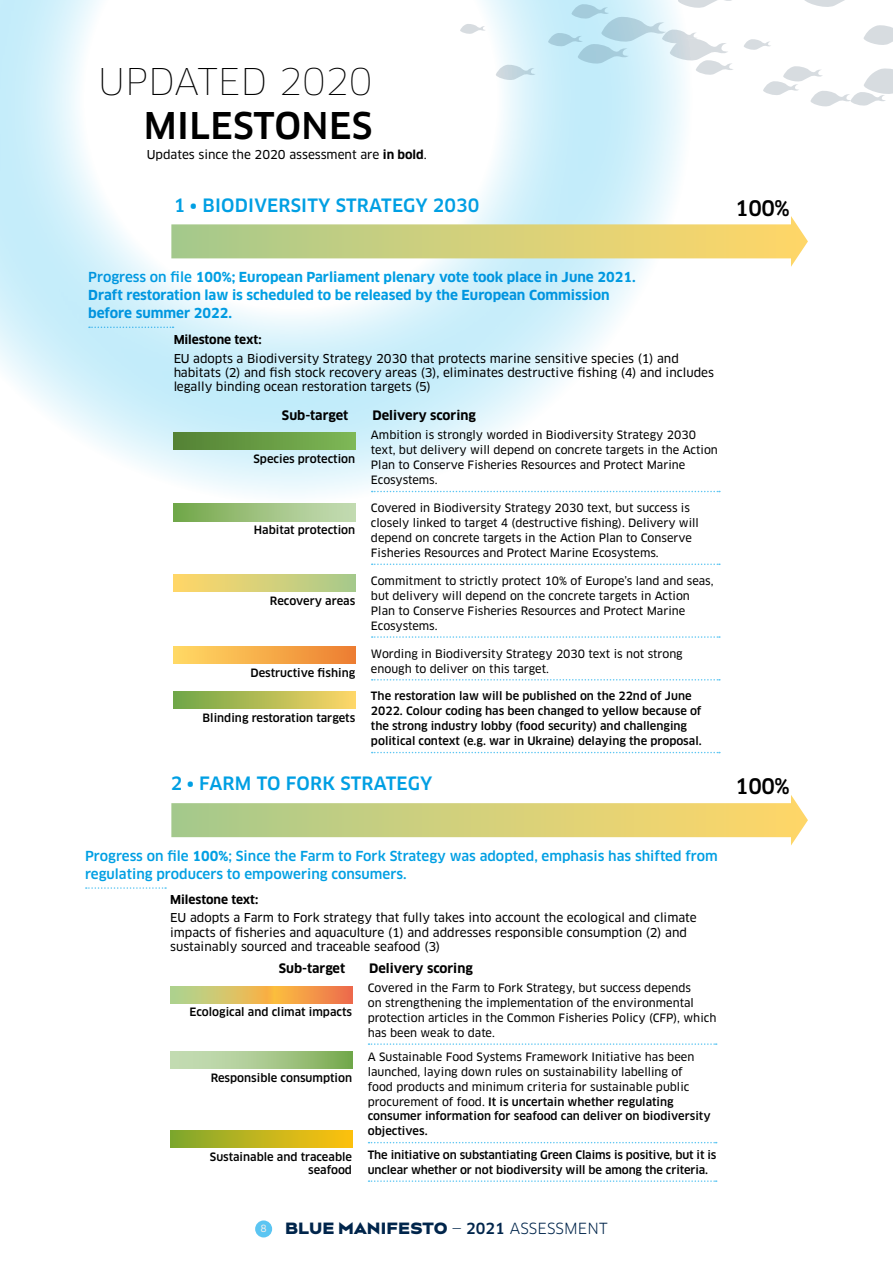
<style>
.page{position:relative;width:893px;height:1263px;background:#fff}
.page>*{position:absolute;margin:0;border:0;box-sizing:border-box;transform-origin:0 0}
.t1{font:100 36px "Clan OT";letter-spacing:-.01em;color:#000}
.t2{font:500 36px "Clan OT";letter-spacing:.01em;color:#000}
.t3{font:500 21px "Clan OT";letter-spacing:-.02em;color:#000}
.t4{font:500 18px "Clan OT";letter-spacing:.01em;color:#009fe3}
.t5{font:900 15px "Bw Aleta No 10 DEMO";letter-spacing:.01em;color:#00254b}
.t6{font:700 13.5px/18px "Clan OT";color:#009fe3}
.t7{font:500 13.5px/18px "Clan OT";color:#009fe3}
.t8{font:700 12.75px "Clan OT";color:#000}
.t9{font:12px/14.4px "Clan OT News";color:#000}
.t10{font:700 12px "Clan OT";color:#000}
.t11{font:11.25px/15px "Clan OT News";color:#000}
.t12{font:500 11.25px/15px "Clan OT";color:#000}
.s1{font-family:"Clan OT";font-weight:700}
.s2{font-weight:500}
.s3{font-weight:700}
.s4{font-family:"Clan OT News";font-weight:400}
.s5{font-family:"Clan OT News";font-weight:400;font-size:9.75px;color:#ededed}
.s6{font-family:"Clan OT";font-weight:400}
.s7{font-family:"Clan OT";font-weight:500}
</style>
<div class="page">
<div style="left:255px;top:1220px;width:17px;height:17px;background:#5bc5f2;border-radius:50%"></div>
<svg style="left:86px;top:887px;width:80px;height:2px"></svg>
<svg style="left:368px;top:1043px;width:349px;height:2px"></svg>
<svg style="left:368px;top:1142px;width:349px;height:1px"></svg>
<svg style="left:368px;top:1180px;width:349px;height:2px"></svg>
<div style="left:170px;top:1130px;width:182px;height:17px;background:linear-gradient(to right,#80a72e,#ffc20e)"></div>
<svg style="left:170px;top:986px;width:182px;height:17px;background:#e1b05b"></svg>
<svg style="left:170px;top:1051px;width:182px;height:17px;background:#a6c78b"></svg>
<svg style="left:0;top:0;width:693px;height:505px"></svg>
<svg style="left:459px;top:23px;width:27px;height:12px"></svg>
<svg style="left:495px;top:64px;width:40px;height:18px"></svg>
<svg style="left:744px;top:39px;width:27px;height:11px"></svg>
<svg style="left:763px;top:66px;width:130px;height:41px"></svg>
<svg style="left:547px;top:0;width:186px;height:77px"></svg>
<svg style="left:804px;top:0;width:41px;height:7px"></svg>
<svg style="left:863px;top:25px;width:30px;height:20px"></svg>
<svg style="left:171px;top:216px;width:637px;height:51px"></svg>
<svg style="left:171px;top:795px;width:637px;height:50px"></svg>
<svg style="left:89px;top:327px;width:85px;height:1px"></svg>
<svg style="left:372px;top:491px;width:348px;height:1px"></svg>
<svg style="left:372px;top:563px;width:348px;height:2px"></svg>
<svg style="left:372px;top:636px;width:348px;height:2px"></svg>
<svg style="left:372px;top:679px;width:348px;height:1px"></svg>
<svg style="left:372px;top:752px;width:348px;height:1px"></svg>
<div style="left:173px;top:433px;width:182px;height:17px;background:linear-gradient(to right,#538134,#7db755)"></div>
<div style="left:173px;top:504px;width:182px;height:17px;background:linear-gradient(to right,#74a74a,#c8ddb7)"></div>
<div style="left:173px;top:575px;width:182px;height:17px;background:linear-gradient(to right,#ffd768,#a9ca8c)"></div>
<div style="left:173px;top:647px;width:182px;height:17px;background:linear-gradient(to right,#ffdb64,#ed7f31)"></div>
<div style="left:173px;top:692px;width:182px;height:17px;background:linear-gradient(to right,#6ea546,#fcd567)"></div>
<h1 class="t1" style="left:98px;top:60px;width:276px">UPDATED 2020</h1>
<h1 class="t2" style="left:144px;top:104px;width:230px">MILESTONES</h1>
<p class="t9" style="left:147px;top:147px;width:282px">Updates since the 2020 assessment are <span class="s1">in bold</span>.</p>
<h3 class="t4" style="left:173px;top:195px;width:308px">1 • BIODIVERSITY STRATEGY 2030</h3>
<h2 class="t3" style="left:735px;top:196px;width:56px">100%</h2>
<p class="t6" style="left:88px;top:268px;width:549px"><span class="s2">Progress on file</span> 100%; European Parliament plenary vote took place in June 2021.<br>Draft restoration law is scheduled to be released by the European Commission before summer 2022.</p>
<p class="t10" style="left:173px;top:332px;width:90px">Milestone text:</p>
<p class="t9" style="left:173px;top:351px;width:542px">EU adopts a Biodiversity Strategy 2030 that protects marine sensitive species (1) and habitats (2) and fish stock recovery areas (3), eliminates destructive fishing (4) and includes legally binding ocean restoration targets (5)</p>
<p class="t8" style="left:282px;top:408px;width:68px">Sub-target</p>
<p class="t8" style="left:372px;top:408px;width:105px">Delivery scoring</p>
<p class="t11" style="left:371px;top:428px;width:348px">Ambition is strongly worded in Biodiversity Strategy 2030 text, but delivery will depend on concrete targets in the Action Plan to Conserve Fisheries Resources and Protect Marine Ecosystems.</p>
<p class="t11" style="left:371px;top:500px;width:330px">Covered in Biodiversity Strategy 2030 text, but success is closely linked to target 4 (destructive fishing). Delivery will depend on concrete targets in the Action Plan to Conserve Fisheries Resources and Protect Marine Ecosystems.</p>
<p class="t11" style="left:371px;top:573px;width:344px">Commitment to strictly protect 10% of Europe’s land and seas, but delivery will depend on the concrete targets in Action Plan to Conserve Fisheries Resources and Protect Marine Ecosystems.</p>
<p class="t11" style="left:371px;top:646px;width:313px">Wording in Biodiversity Strategy 2030 text is not strong enough to deliver on this target.</p>
<p class="t12" style="left:371px;top:689px;width:332px">The restoration law will be published on the 22nd of June 2022. Colour coding has been changed to yellow because of the strong industry lobby (food security) and challenging political context (e.g. war in Ukraine) delaying the proposal.</p>
<p class="t12" style="left:253px;top:451px;width:103px">Species protection</p>
<p class="t12" style="left:254px;top:523px;width:103px">Habitat protection</p>
<p class="t12" style="left:270px;top:593px;width:87px">Recovery areas</p>
<p class="t12" style="left:251px;top:665px;width:106px">Destructive fishing</p>
<p class="t12" style="left:203px;top:710px;width:154px">Blinding restoration targets</p>
<h3 class="t4" style="left:170px;top:773px;width:264px">2 • FARM TO FORK STRATEGY</h3>
<h2 class="t3" style="left:735px;top:773px;width:56px">100%</h2>
<p class="t7" style="left:85px;top:847px;width:634px">Progress on file <span class="s3">100%</span>; Since the Farm to Fork Strategy was adopted, emphasis has shifted from regulating producers to empowering consumers.</p>
<p class="t10" style="left:170px;top:892px;width:90px">Milestone text:</p>
<p class="t9" style="left:170px;top:911px;width:528px">EU adopts a Farm to Fork strategy that fully takes into account the ecological and climate impacts of fisheries and aquaculture (1) and addresses responsible consumption (2) and sustainably sourced and traceable seafood (3)</p>
<p class="t8" style="left:279px;top:961px;width:68px">Sub-target</p>
<p class="t8" style="left:369px;top:961px;width:105px">Delivery scoring</p>
<p class="t11" style="left:368px;top:980px;width:350px">Covered in the Farm to Fork Strategy, but success depends<br>on strengthening the implementation of the environmental protection articles in the Common Fisheries Policy (CFP), which has been weak to date.</p>
<p class="t11" style="left:368px;top:1049px;width:328px">A Sustainable Food Systems Framework Initiative has been launched, laying down rules on sustainability labelling of food products and minimum criteria for sustainable public</p>
<p class="t12" style="left:368px;top:1094px;width:344px"><span class="s4">procurement of food.</span> It is uncertain whether regulating consumer information for seafood can deliver on biodiversity objectives.</p>
<p class="t12" style="left:368px;top:1147px;width:350px">The initiative on substantiating Green Claims is positive, but it is unclear whether or not biodiversity will be among the criteria.</p>
<p class="t12" style="left:190px;top:1004px;width:164px">Ecological and climat impacts</p>
<p class="t12" style="left:211px;top:1070px;width:143px">Responsible consumption</p>
<p class="t12" style="left:210px;top:1150px;width:144px;line-height:13.5px;text-align:right">Sustainable and traceable seafood</p>
<h3 class="t5" style="left:260px;top:1219px;width:349px"><span class="s5">8</span> BLUE MANIFESTO <span class="s6">—</span> <span class="s7">2021</span> <span class="s6">ASSESSMENT</span></h3>
</div>
